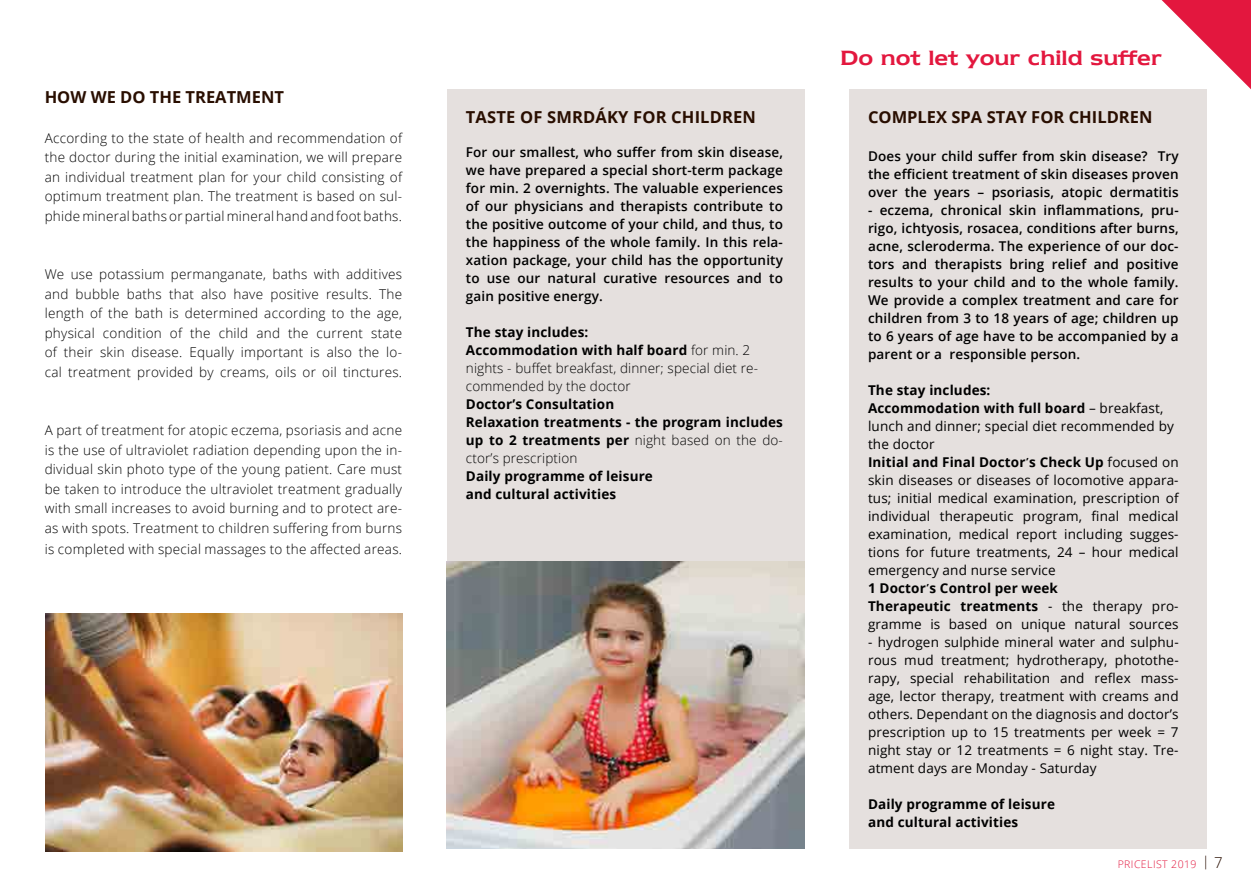
<style>
.page{position:relative;width:1251px;height:893px;background:#fff}
.page>*{position:absolute;margin:0;border:0;box-sizing:border-box;transform-origin:0 0}
.t1{font:24px "Newtext Demi";color:#e3173e}
.t2{font:700 16.5px "Open Sans";color:#290e00}
.t3{font:300 13.5px/19.5px "Open Sans";letter-spacing:.02em;color:#000;text-align:justify}
.t4{font:600 13.5px/18px "Open Sans";letter-spacing:.01em;color:#000;text-align:justify}
.t5{font:13.5px/18px "Open Sans";letter-spacing:.01em;color:#000}
.t6{font:700 13.5px/18px "Open Sans";letter-spacing:.01em;color:#000}
.t7{font:300 10.5px "Open Sans";letter-spacing:.04em;color:#e3173e}
.s1{font-weight:700}
.s2{font-weight:300}
.s3{font-family:"Calibri";font-weight:700}
.s4{font-size:15px;color:#290e00}
</style>
<div class="page">
<svg style="left:1161px;top:0;width:89px;height:111px"></svg>
<div style="left:848px;top:89px;width:357px;height:759px;background:#e5e0de"></div>
<div style="left:446px;top:89px;width:358px;height:759px;background:#e5e0de"></div>
<img style="left:446px;top:561px;width:358px;height:287px">
<img style="left:46px;top:614px;width:356px;height:238px">
<p class="t2" style="left:45px;top:86px;width:241px">HOW WE DO THE TREATMENT</p>
<p class="t3" style="left:45px;top:128px;width:359px">According to the state of health and recommendation of the doctor during the initial examination, we will prepare an individual treatment plan for your child consisting of optimum treatment plan. The treatment is based on sul&shy;phide mineral baths or partial mineral hand and foot baths.</p>
<p class="t3" style="left:45px;top:264px;width:359px">We use potassium permanganate, baths with additives and bubble baths that also have positive results. The length of the bath is determined according to the age, physical condition of the child and the current state of their skin disease. Equally important is also the lo&shy;cal treatment provided by creams, oils or oil tinctures.</p>
<p class="t3" style="left:45px;top:420px;width:359px">A part of treatment for atopic eczema, psoriasis and acne is the use of ultraviolet radiation depending upon the in&shy;dividual skin photo type of the young patient. Care must be taken to introduce the ultraviolet treatment gradually with small increases to avoid burning and to protect are&shy;as with spots. Treatment to children suffering from burns</p>
<p class="t3" style="left:45px;top:539px;width:359px">is completed with special massages to the affected areas.</p>
<p class="t2" style="left:466px;top:106px;width:291px">TASTE OF SMRDÁKY FOR CHILDREN</p>
<p class="t4" style="left:466px;top:143px;width:318px">For our smallest, who suffer from skin disease, we have prepared a special short-term package for min. 2 overnights. The valuable experiences of our physicians and therapists contribute to the positive outcome of your child, and thus, to the happiness of the whole family. In this rela&shy;xation package, your child has the opportunity to use our natural curative resources and to gain positive energy.</p>
<p class="t3" style="left:466px;top:323px;width:294px;line-height:18px;text-align:left"><span class="s1">The stay includes:<br>Accommodation with half board</span> for min. 2 nights - buffet breakfast, dinner; special diet re&shy;commended by the doctor</p>
<p class="t6" style="left:466px;top:395px;width:318px">Doctor’s Consultation<br>Relaxation treatments - the program includes up to 2 treatments per <span class="s2">night based on the do&shy;ctor’s prescription</span></p>
<p class="t6" style="left:466px;top:467px;width:188px">Daily programme of leisure and cultural activities</p>
<h1 class="t1" style="left:840px;top:44px;width:322px">Do not let your child suffer</h1>
<p class="t2" style="left:867px;top:106px;width:286px">COMPLEX SPA STAY FOR CHILDREN</p>
<p class="t4" style="left:867px;top:147px;width:312px">Does your child suffer from skin disease? Try the efficient treatment of skin diseases proven over the years – psoriasis, atopic dermatitis</p>
<p class="t4" style="left:867px;top:201px;width:312px">- eczema, chronical skin inflammations, pru&shy;rigo, ichtyosis, rosacea, conditions after burns, acne, scleroderma. The experience of our doc&shy;tors and therapists bring relief and positive results to your child and to the whole family.<br>We provide a complex treatment and care for children from 3 to 18 years of age; children up to 6 years of age have to be accompanied by a parent or a responsible person.</p>
<p class="t5" style="left:867px;top:381px;width:312px"><span class="s1">The stay includes:<br>Accommodation with full board</span> – breakfast, lunch and dinner; special diet recommended by the doctor<br><span class="s1">Initial and Final Doctor</span><span class="s3">̕</span><span class="s1">s Check Up</span> focused on skin diseases or diseases of locomotive appara&shy;tus; initial medical examination, prescription of individual therapeutic program, final medical examination, medical report including sugges&shy;tions for future treatments, 24 – hour medical emergency and nurse service<br><span class="s1">1 Doctor</span><span class="s3">̕</span><span class="s1">s Control per week<br>Therapeutic treatments</span> - the therapy pro&shy;gramme is based on unique natural sources</p>
<p class="t5" style="left:867px;top:633px;width:312px;text-align:justify">- hydrogen sulphide mineral water and sulphu&shy;rous mud treatment; hydrotherapy, photothe&shy;rapy, special rehabilitation and reflex mass&shy;age, lector therapy, treatment with creams and others. Dependant on the diagnosis and doctorʼs prescription up to 15 treatments per week = 7 night stay or 12 treatments = 6 night stay. Tre&shy;atment days are Monday - Saturday</p>
<p class="t6" style="left:867px;top:795px;width:188px">Daily programme of leisure and cultural activities</p>
<p class="t7" style="left:1117px;top:856px;width:106px">PRICELIST 2019 <sup>|</sup> <span class="s4">7</span></p>
</div>
